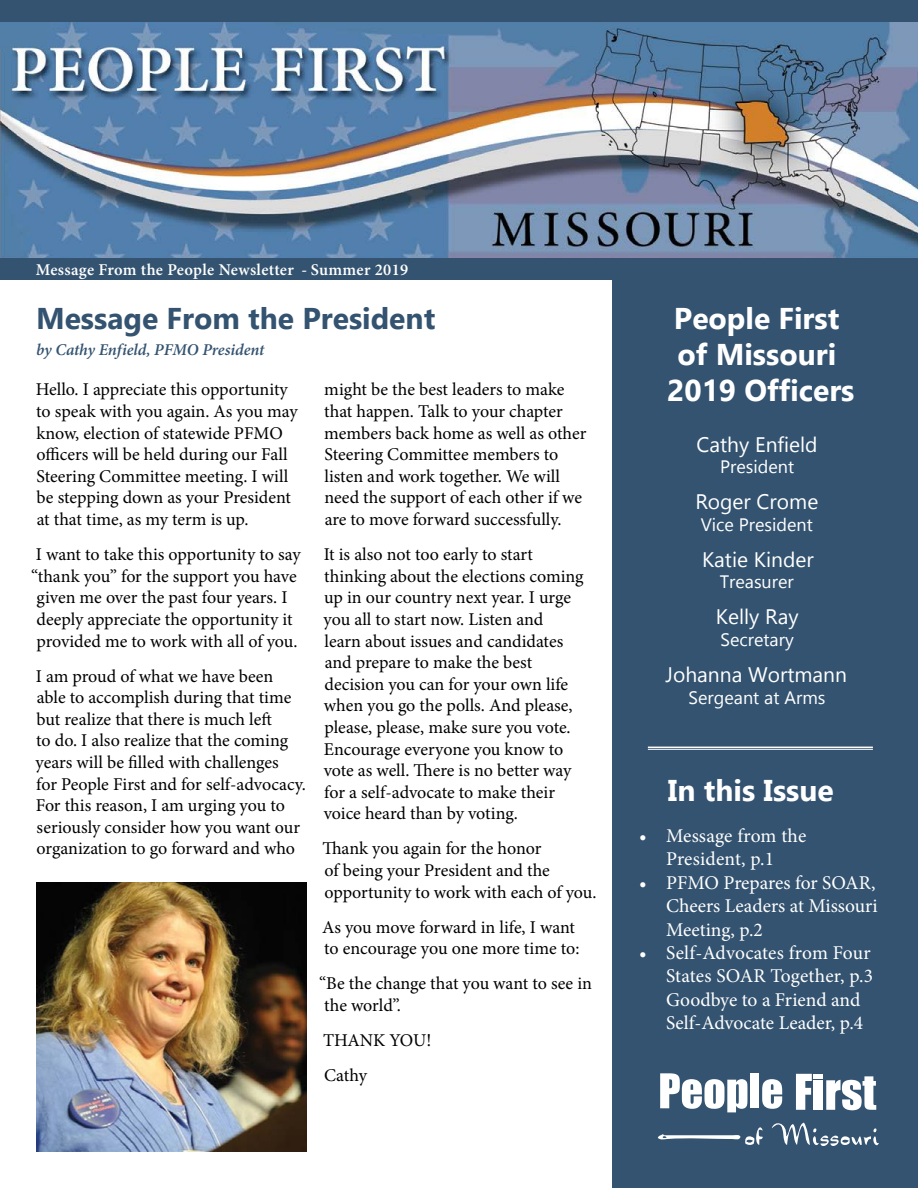
<style>
.page{position:relative;width:918px;height:1188px;background:#fff}
.page>*{position:absolute;margin:0;border:0;box-sizing:border-box;transform-origin:0 0}
.t1{font:700 30px/36px "Gadugi";color:#fff}
.t2{font:700 30px "Gadugi";color:#335370}
.t3{font:21px "Gadugi";color:#fff}
.t4{font:19.5px/23.4px "Minion Pro";color:#fff;text-align:center}
.Body_Copy{font:18px/21.6px "Minion Pro";letter-spacing:-.005em;color:#000}
.t5{font:18px "Gadugi";color:#fff}
.t6{font:600 16.5px "Minion Pro";letter-spacing:.015em;color:#fff}
.t7{font:italic 600 16.5px "Minion Pro";letter-spacing:-.005em;color:#335370}
</style>
<div class="page">
<div style="left:0;top:0;width:918px;height:23px;background:#335370"></div>
<img style="left:0;top:22px;width:918px;height:236px">
<div style="left:0;top:258px;width:918px;height:22px;background:#335370"></div>
<div style="left:612px;top:279px;width:306px;height:909px;background:#335370"></div>
<svg style="left:658px;top:1127px;width:105px;height:18px"></svg>
<svg style="left:772px;top:1122px;width:107px;height:24px"></svg>
<svg style="left:796px;top:1074px;width:80px;height:36px"></svg>
<svg style="left:762px;top:1079px;width:20px;height:30px"></svg>
<div style="left:750px;top:1073px;width:9px;height:35px;background:#fff"></div>
<svg style="left:660px;top:1073px;width:87px;height:39px"></svg>
<img style="left:36px;top:883px;width:271px;height:268px">
<hr style="left:648px;top:747px;width:225px;height:1px;background:#fff">
<hr style="left:648px;top:749px;width:225px;height:1px;background:#fff">
<p class="t6" style="left:36px;top:258px;width:374px">Message From the People Newsletter - Summer 2019</p>
<p class="t2" style="left:36px;top:301px;width:401px">Message From the President</p>
<p class="t7" style="left:36px;top:338px;width:230px">by Cathy Enfield, PFMO President</p>
<p class="Body_Copy" style="left:36px;top:379px;width:263px">Hello. I appreciate this opportunity to speak with you again. As you may know, election of statewide PFMO officers will be held during our Fall Steering Committee meeting. I will be stepping down as your President at that time, as my term is up.</p>
<p class="Body_Copy" style="left:31px;top:544px;width:271px">I want to take this opportunity to say “thank you” for the support you have given me over the past four years. I deeply appreciate the opportunity it provided me to work with all of you.</p>
<p class="Body_Copy" style="left:36px;top:665px;width:272px">I am proud of what we have been able to accomplish during that time but realize that there is much left<br>to do. I also realize that the coming years will be filled with challenges<br>for People First and for self-advocacy.<br>For this reason, I am urging you to seriously consider how you want our organization to go forward and who</p>
<p class="Body_Copy" style="left:324px;top:379px;width:264px">might be the best leaders to make that happen. Talk to your chapter members back home as well as other<br>Steering Committee members to listen and work together. We will need the support of each other if we are to move forward successfully.</p>
<p class="Body_Copy" style="left:324px;top:544px;width:262px">It is also not too early to start thinking about the elections coming up in our country next year. I urge you all to start now. Listen and learn about issues and candidates and prepare to make the best decision you can for your own life when you go the polls. And please, please, please, make sure you vote.<br>Encourage everyone you know to vote as well. There is no better way for a self-advocate to make their voice heard than by voting.</p>
<p class="Body_Copy" style="left:322px;top:838px;width:276px">Thank you again for the honor<br>of being your President and the opportunity to work with each of you.</p>
<p class="Body_Copy" style="left:322px;top:916px;width:259px">As you move forward in life, I want to encourage you one more time to:</p>
<p class="Body_Copy" style="left:319px;top:973px;width:274px">“Be the change that you want to see in the world”.</p>
<p class="Body_Copy" style="left:323px;top:1030px;width:110px">THANK YOU!</p>
<p class="Body_Copy" style="left:324px;top:1065px;width:44px">Cathy</p>
<p class="t1" style="left:674px;top:300px;width:167px">People First of Missouri</p>
<p class="t1" style="left:667px;top:372px;width:189px">2019 Officers</p>
<p class="t3" style="left:696px;top:432px;width:123px">Cathy Enfield</p>
<p class="t5" style="left:720px;top:456px;width:76px">President</p>
<p class="t3" style="left:695px;top:489px;width:124px">Roger Crome</p>
<p class="t5" style="left:701px;top:514px;width:114px">Vice President</p>
<p class="t3" style="left:702px;top:547px;width:113px">Katie Kinder</p>
<p class="t5" style="left:720px;top:571px;width:76px">Treasurer</p>
<p class="t3" style="left:716px;top:604px;width:84px">Kelly Ray</p>
<p class="t5" style="left:721px;top:629px;width:75px">Secretary</p>
<p class="t3" style="left:666px;top:662px;width:183px">Johanna Wortmann</p>
<p class="t5" style="left:689px;top:686px;width:138px">Sergeant at Arms</p>
<p class="t1" style="left:668px;top:772px;width:167px">In this Issue</p>
<p class="t4" style="left:639px;top:824px;width:169px">• Message from the<br>President, p.1</p>
<p class="t4" style="left:666px;top:871px;width:213px;text-align:justify;text-indent:-27px">• PFMO Prepares for SOAR, Cheers Leaders at Missouri Meeting, p.2</p>
<p class="t4" style="left:666px;top:941px;width:209px;text-align:left;text-indent:-27px">• Self-Advocates from Four<br>States SOAR Together, p.3<br>Goodbye to a Friend and<br>Self-Advocate Leader, p.4</p>
</div>
